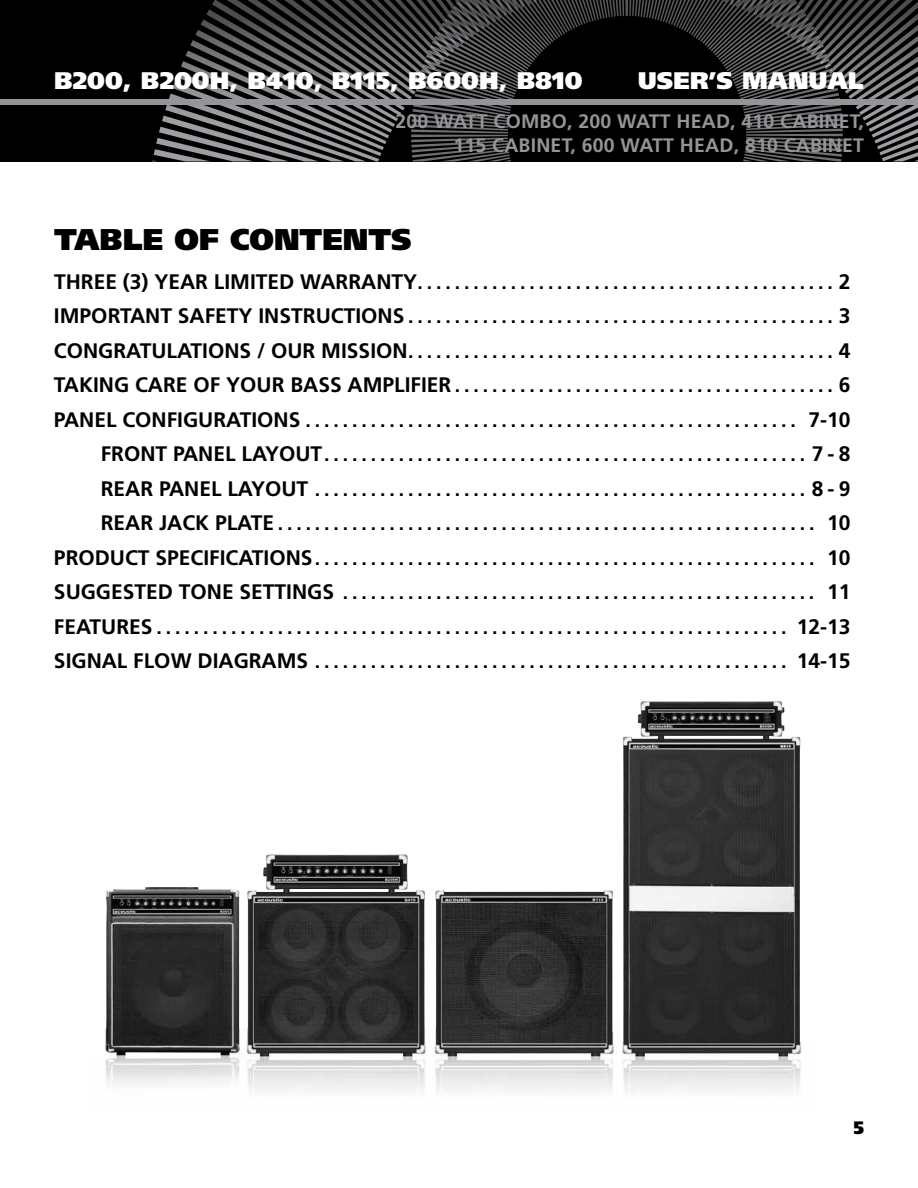
<style>
.page{position:relative;width:918px;height:1188px;background:#fff}
.page>*{position:absolute;margin:0;border:0;box-sizing:border-box;transform-origin:0 0}
.t1{font:900 30px "Frutiger";color:#000}
.t2{font:900 24px "Frutiger";letter-spacing:.005em;color:#fff}
.t3{font:700 19.5px/34.5px "Frutiger";color:#000;text-align:right}
.t4{font:700 19.5px/23.4px "Frutiger";letter-spacing:.01em;color:#939598;text-align:right}
.t5{font:900 18px "Frutiger";color:#000}
.s1{font-size:21px}
</style>
<div class="page">
<svg style="left:0;top:0;width:918px;height:161px;background:#222324"></svg>
<img style="left:642px;top:0;width:276px;height:84px">
<img style="left:537px;top:3px;width:238px;height:29px">
<img style="left:473px;top:0;width:308px;height:3px">
<div style="left:0;top:99px;width:918px;height:6px;background:#939598"></div>
<img style="left:105px;top:701px;width:696px;height:391px">
<p class="t2" style="left:54px;top:66px;width:530px">B200, B200H, B410, B115, B600H, B810</p>
<p class="t2" style="left:638px;top:66px;width:228px">USER’S MANUAL</p>
<p class="t4" style="left:395px;top:110px;width:470px">200 WATT COMBO, 200 WATT HEAD, 410 CABINET,<br>115 CABINET, 600 WATT HEAD, 810 CABINET</p>
<h1 class="t1" style="left:54px;top:221px;width:359px">TABLE OF CONTENTS</h1>
<p class="t3" style="left:54px;top:265px;width:798px"><span class="s1">THREE (3) YEAR LIMITED WARRANTY</span>.............................................<span class="s1">2<br>IMPORTANT SAFETY INSTRUCTIONS</span>..............................................<span class="s1">3<br>CONGRATULATIONS / OUR MISSION</span>..............................................<span class="s1">4<br>TAKING CARE OF YOUR BASS AMPLIFIER</span>.........................................<span class="s1">6<br>PANEL CONFIGURATIONS</span>..................................................... <span class="s1">7-10<br>FRONT PANEL LAYOUT</span>.................................................... <span class="s1">7-8<br>REAR PANEL LAYOUT</span> ..................................................... <span class="s1">8-9<br>REAR JACK PLATE</span>.......................................................... <span class="s1">10<br>PRODUCT SPECIFICATIONS</span>...................................................... <span class="s1">10<br>SUGGESTED TONE SETTINGS</span> ................................................... <span class="s1">11<br>FEATURES</span>.................................................................... <span class="s1">12-13<br>SIGNAL FLOW DIAGRAMS</span> ................................................... <span class="s1">14-15</span></p>
<p class="t5" style="left:853px;top:1117px;width:12px">5</p>
</div>
